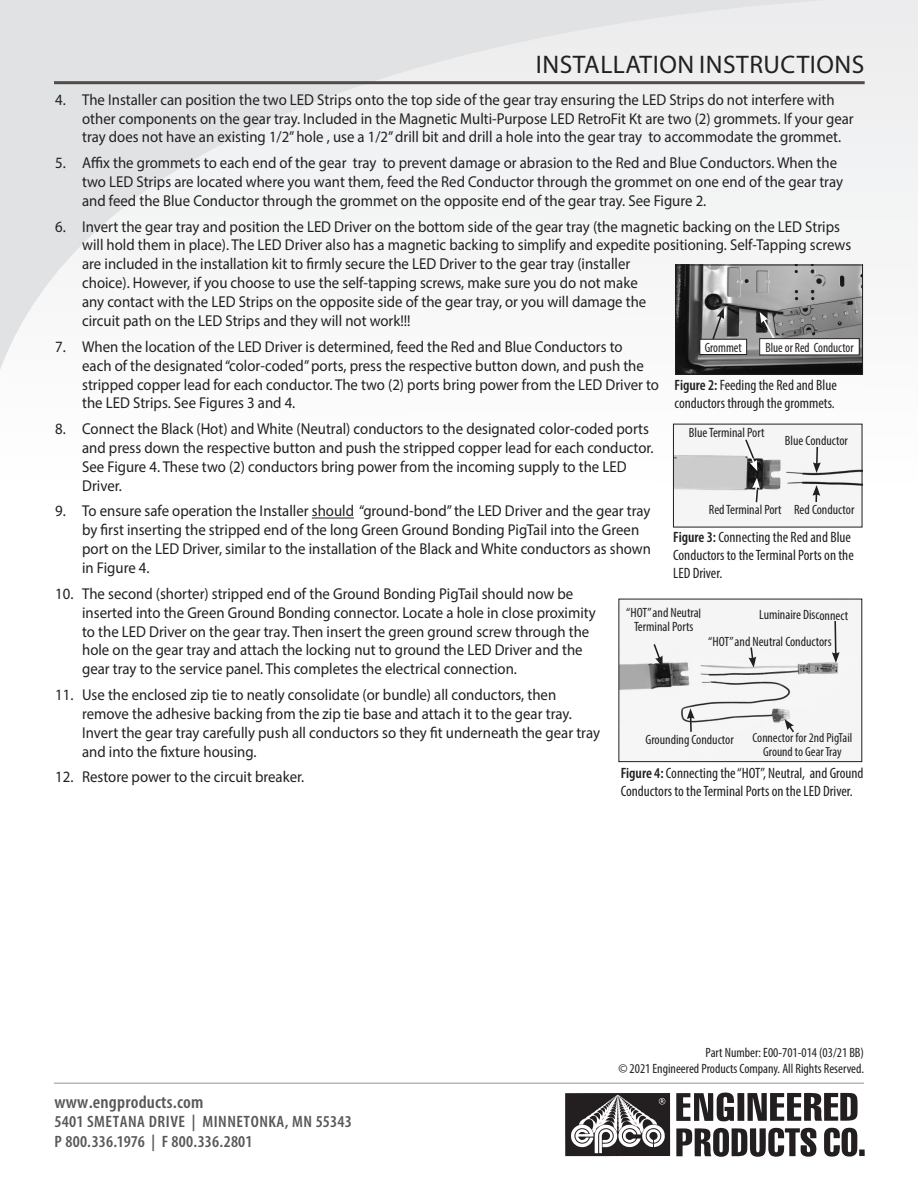
<style>
.page{position:relative;width:918px;height:1188px;background:#fff}
.page>*{position:absolute;margin:0;border:0;box-sizing:border-box;transform-origin:0 0}
.sidebar_subhead{font:25.5px "Myriad Pro";letter-spacing:.02em;color:#231f20}
.t1{font:600 condensed 18px "Myriad Pro";letter-spacing:.01em;color:#57585a;scale:1.05 1}
.t2{font:600 condensed 16.65px "Myriad Pro";letter-spacing:.01em;color:#57585a;scale:1.04 1}
.t3{font:600 condensed 16.5px "Myriad Pro";letter-spacing:.03em;color:#57585a;scale:1.06 1}
.t4{font:15.75px/18.9px "Myriad Pro";color:#231f20;scale:.94 1}
.t5{font:condensed 15px/18px "Myriad Pro";color:#231f20}
.t6{font:condensed 13.5px "Myriad Pro";color:#231f20}
.t7{font:condensed 13.5px "Myriad Pro";color:#231f20;scale:.94 1}
.t8{font:condensed 13.2px/13.5px "Myriad Pro";color:#231f20;text-align:center}
.s1{font-weight:600}
.s2{font-size:16.65px}
.s3{font-size:16.5px}
</style>
<div class="page">
<svg style="left:0;top:0;width:918px;height:443px;fill:#f3f4f4"></svg>
<hr style="left:54px;top:81px;width:811px;height:3px;background:#524a47">
<svg style="left:676px;top:1093px;width:189px;height:64px"></svg>
<svg style="left:565px;top:1093px;width:105px;height:63px"></svg>
<hr style="left:54px;top:1083px;width:810px;height:1px;background:#939598">
<img style="left:677px;top:267px;width:184px;height:106px">
<div style="left:675px;top:265px;width:188px;height:110px;border:1px solid #231f20"></div>
<svg style="left:760px;top:312px;width:18px;height:26px"></svg>
<svg style="left:711px;top:308px;width:13px;height:31px"></svg>
<div style="left:760px;top:339px;width:99px;height:16px;background:#fff"></div>
<div style="left:759px;top:338px;width:101px;height:17px;border:1px solid #231f20"></div>
<div style="left:700px;top:339px;width:47px;height:15px;background:#fff"></div>
<div style="left:699px;top:339px;width:48px;height:16px;border:1px solid #231f20"></div>
<hr style="left:312px;top:518px;width:42px;height:1px;background:#231f20">
<img style="left:675px;top:426px;width:185px;height:77px">
<svg style="left:813px;top:445px;width:8px;height:28px"></svg>
<svg style="left:812px;top:485px;width:8px;height:17px"></svg>
<img style="left:620px;top:601px;width:240px;height:156px">
<div style="left:618px;top:599px;width:244px;height:163px;border:1px solid #231f20"></div>
<svg style="left:832px;top:619px;width:8px;height:44px"></svg>
<svg style="left:748px;top:646px;width:8px;height:22px"></svg>
<svg style="left:785px;top:719px;width:11px;height:15px"></svg>
<svg style="left:687px;top:708px;width:8px;height:24px"></svg>
<svg style="left:652px;top:642px;width:11px;height:25px"></svg>
<svg style="left:743px;top:438px;width:14px;height:33px"></svg>
<svg style="left:752px;top:478px;width:8px;height:25px"></svg>
<p class="sidebar_subhead" style="left:536px;top:49px;width:330px">INSTALLATION INSTRUCTIONS</p>
<p class="t4" style="left:82px;top:90px;width:822px;text-indent:-27px">4. The Installer can position the two LED Strips onto the top side of the gear tray ensuring the LED Strips do not interfere with other components on the gear tray. Included in the Magnetic Multi-Purpose LED RetroFit Kt are two (2) grommets. If your gear tray does not have an existing 1/2” hole , use a 1/2” drill bit and drill a hole into the gear tray to accommodate the grommet.</p>
<p class="t4" style="left:82px;top:153px;width:811px;text-indent:-27px">5. Affix the grommets to each end of the gear tray to prevent damage or abrasion to the Red and Blue Conductors. When the two LED Strips are located where you want them, feed the Red Conductor through the grommet on one end of the gear tray and feed the Blue Conductor through the grommet on the opposite end of the gear tray. See Figure 2.</p>
<p class="t4" style="left:82px;top:217px;width:820px;text-indent:-27px">6. Invert the gear tray and position the LED Driver on the bottom side of the gear tray (the magnetic backing on the LED Strips will hold them in place). The LED Driver also has a magnetic backing to simplify and expedite positioning. Self-Tapping screws are included in the installation kit to firmly secure the LED Driver to the gear tray (installer<br>choice). However, if you choose to use the self-tapping screws, make sure you do not make<br>any contact with the LED Strips on the opposite side of the gear tray, or you will damage the<br>circuit path on the LED Strips and they will not work!!!</p>
<p class="t4" style="left:82px;top:337px;width:615px;text-indent:-27px">7. When the location of the LED Driver is determined, feed the Red and Blue Conductors to<br>each of the designated “color-coded” ports, press the respective button down, and push the stripped copper lead for each conductor. The two (2) ports bring power from the LED Driver to the LED Strips. See Figures 3 and 4.</p>
<p class="t4" style="left:82px;top:419px;width:610px;text-indent:-27px">8. Connect the Black (Hot) and White (Neutral) conductors to the designated color-coded ports and press down the respective button and push the stripped copper lead for each conductor.<br>See Figure 4. These two (2) conductors bring power from the incoming supply to the LED Driver.</p>
<p class="t4" style="left:82px;top:501px;width:607px;text-indent:-27px">9. To ensure safe operation the Installer should “ground-bond” the LED Driver and the gear tray by first inserting the stripped end of the long Green Ground Bonding PigTail into the Green port on the LED Driver, similar to the installation of the Black and White conductors as shown in Figure 4.</p>
<p class="t4" style="left:82px;top:584px;width:548px;text-indent:-27px">10. The second (shorter) stripped end of the Ground Bonding PigTail should now be inserted into the Green Ground Bonding connector. Locate a hole in close proximity to the LED Driver on the gear tray. Then insert the green ground screw through the hole on the gear tray and attach the locking nut to ground the LED Driver and the gear tray to the service panel. This completes the electrical connection.</p>
<p class="t4" style="left:82px;top:685px;width:552px;text-indent:-27px">11. Use the enclosed zip tie to neatly consolidate (or bundle) all conductors, then remove the adhesive backing from the zip tie base and attach it to the gear tray.<br>Invert the gear tray carefully push all conductors so they fit underneath the gear tray and into the fixture housing.</p>
<p class="t4" style="left:55px;top:767px;width:266px">12. Restore power to the circuit breaker.</p>
<p class="t7" style="left:705px;top:339px;width:41px">Grommet</p>
<p class="t7" style="left:765px;top:339px;width:95px">Blue or Red Conductor</p>
<p class="t5" style="left:675px;top:376px;width:164px"><span class="s1">Figure 2:</span> Feeding the Red and Blue conductors through the grommets.</p>
<p class="t6" style="left:689px;top:425px;width:77px">Blue Terminal Port</p>
<p class="t6" style="left:785px;top:432px;width:64px">Blue Conductor</p>
<p class="t6" style="left:794px;top:501px;width:62px">Red Conductor</p>
<p class="t6" style="left:709px;top:501px;width:74px">Red Terminal Port</p>
<p class="t5" style="left:673px;top:528px;width:182px"><span class="s1">Figure 3:</span> Connecting the Red and Blue<br>Conductors to the Terminal Ports on the<br>LED Driver.</p>
<p class="t6" style="left:626px;top:605px;width:76px">“HOT” and Neutral</p>
<p class="t6" style="left:759px;top:607px;width:90px">Luminaire Disconnect</p>
<p class="t6" style="left:634px;top:618px;width:61px">Terminal Ports</p>
<p class="t6" style="left:708px;top:633px;width:125px">“HOT” and Neutral Conductors</p>
<p class="t8" style="left:753px;top:731px;width:101px">Connector for 2nd PigTail<br>Ground to Gear Tray</p>
<p class="t6" style="left:646px;top:731px;width:90px">Grounding Conductor</p>
<p class="t5" style="left:621px;top:764px;width:244px"><span class="s1">Figure 4:</span> Connecting the “HOT”, Neutral, and Ground<br>Conductors to the Terminal Ports on the LED Driver.</p>
<p class="t1" style="left:54px;top:1091px;width:144px">www.engproducts.com</p>
<p class="t3" style="left:54px;top:1112px;width:282px"><span class="s2">5401</span> SMETANA DRIVE | MINNETONKA, MN <span class="s2">55343</span></p>
<p class="t2" style="left:55px;top:1131px;width:192px"><span class="s3">P</span> 800.336.1976 <span class="s3">| F</span> 800.336.2801</p>
<p class="t6" style="left:706px;top:1045px;width:160px">Part Number: E00-701-014 (03/21 BB)</p>
<p class="t6" style="left:618px;top:1061px;width:247px">© 2021 Engineered Products Company. All Rights Reserved.</p>
</div>
